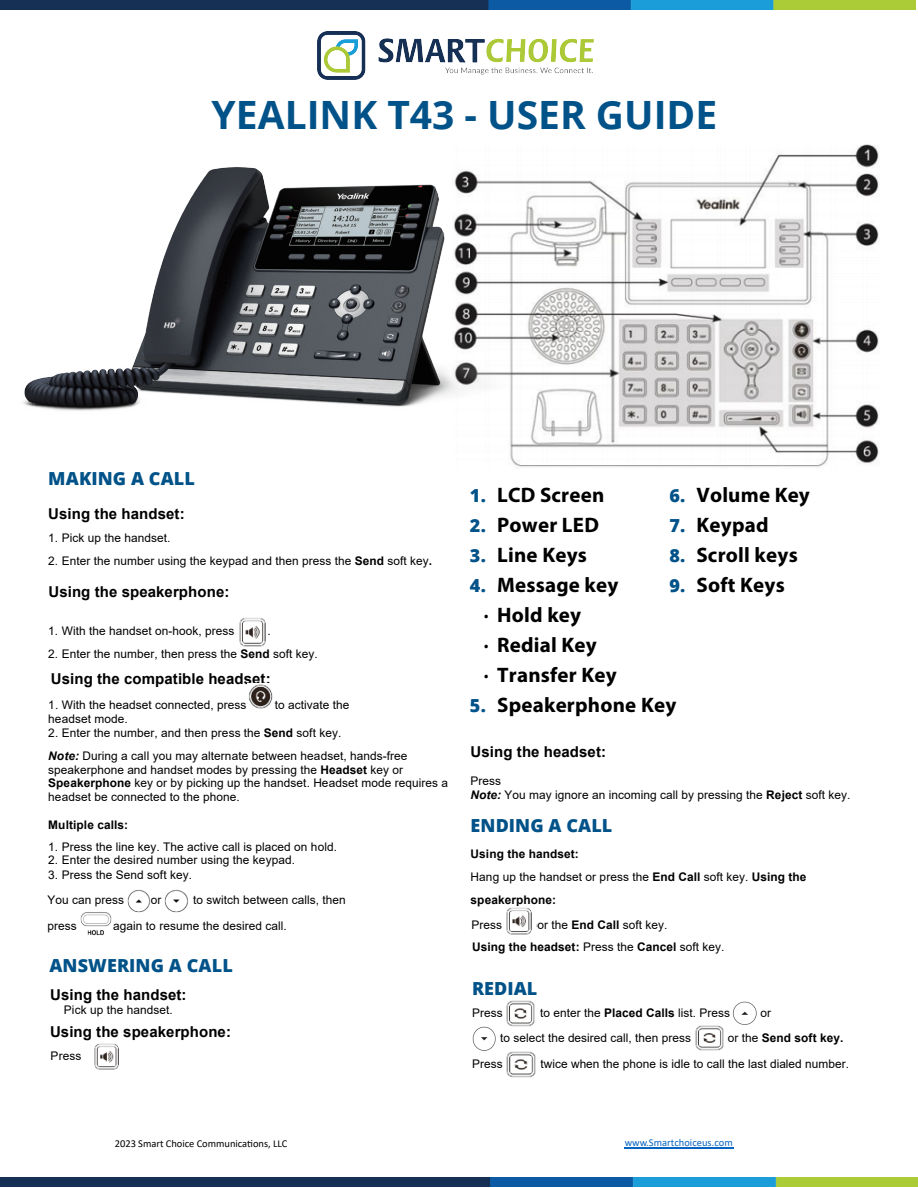
<style>
.page{position:relative;width:918px;height:1188px;background:#fff}
.page>*{position:absolute;margin:0;border:0;box-sizing:border-box;transform-origin:0 0}
.t1{font:700 39px "Open Sans";color:#005288}
.t2{font:700 21px "Myriad Pro";letter-spacing:.01em;color:#000}
.t3{font:800 18px "Open Sans";letter-spacing:.005em;color:#005288}
.t4{font:700 15px "Arial";letter-spacing:.005em;color:#000}
.t5{font:11.85px/13.8px "Arial";letter-spacing:.005em;color:#000}
.t6{font:700 11.85px/23px "Arial";letter-spacing:.005em;color:#000}
.t7{font:10.5px "Calibri";letter-spacing:-.005em;color:#000}
.t8{font:10.5px "Calibri";color:#0563c1}
.s1{font-weight:700}
.s2{font-weight:700;font-style:italic}
.s3{font-family:"Open Sans";font-weight:800;font-size:18px;color:#005288}
.s4{font-family:"Open Sans";font-weight:400;font-size:15px}
.s5{font-weight:400}
</style>
<div class="page">
<img style="left:510px;top:144px;width:369px;height:323px">
<img style="left:239px;top:618px;width:27px;height:29px">
<img style="left:249px;top:684px;width:24px;height:25px">
<img style="left:127px;top:889px;width:24px;height:24px">
<img style="left:165px;top:889px;width:23px;height:24px">
<img style="left:80px;top:912px;width:32px;height:24px">
<img style="left:94px;top:1043px;width:25px;height:27px">
<img style="left:506px;top:907px;width:26px;height:28px">
<img style="left:506px;top:1000px;width:29px;height:27px">
<img style="left:732px;top:1001px;width:25px;height:24px">
<img style="left:472px;top:1027px;width:24px;height:24px">
<img style="left:695px;top:1025px;width:29px;height:26px">
<img style="left:506px;top:1051px;width:30px;height:27px">
<img style="left:23px;top:167px;width:487px;height:244px">
<img style="left:0;top:0;width:915px;height:9px">
<img style="left:317px;top:32px;width:276px;height:48px">
<hr style="left:624px;top:1147px;width:110px;height:1px;background:#0563c1">
<img style="left:0;top:1177px;width:918px;height:10px">
<p class="t1" style="left:212px;top:87px;width:507px">YEALINK T43 - USER GUIDE</p>
<h3 class="t3" style="left:48px;top:465px;width:148px">MAKING A CALL</h3>
<p class="t4" style="left:48px;top:503px;width:138px">Using the handset:</p>
<p class="t5" style="left:48px;top:531px;width:124px">1. Pick up the handset.</p>
<p class="t5" style="left:48px;top:554px;width:385px">2. Enter the number using the keypad and then press the <span class="s1">Send</span> soft key<span class="s1">.</span></p>
<p class="t4" style="left:48px;top:581px;width:182px">Using the speakerphone:</p>
<p class="t5" style="left:48px;top:624px;width:188px">1. With the handset on-hook, press</p>
<p class="t5" style="left:268px;top:624px;width:5px">.</p>
<p class="t5" style="left:48px;top:647px;width:271px">2. Enter the number, then press the <span class="s1">Send</span> soft key.</p>
<p class="t4" style="left:51px;top:668px;width:221px">Using the compatible headset:</p>
<p class="t5" style="left:48px;top:698px;width:200px">1. With the headset connected, press</p>
<p class="t5" style="left:275px;top:698px;width:76px">to activate the</p>
<p class="t5" style="left:48px;top:712px;width:81px">headset mode.</p>
<p class="t5" style="left:48px;top:721px;width:361px;line-height:22.6px">2. Enter the number, and then press the <span class="s1">Send</span> soft key.<br><span class="s2">Note:</span> During a call you may alternate between headset, hands-free</p>
<p class="t5" style="left:48px;top:762px;width:401px">speakerphone and handset modes by pressing the <span class="s1">Headset</span> key or<br><span class="s1">Speakerphone</span> key or by picking up the handset. Headset mode requires a headset be connected to the phone.</p>
<p class="t6" style="left:48px;top:813px;width:81px">Multiple calls:</p>
<p class="t5" style="left:48px;top:840px;width:290px">1. Press the line key. The active call is placed on hold.</p>
<p class="t5" style="left:48px;top:853px;width:248px">2. Enter the desired number using the keypad.</p>
<p class="t5" style="left:48px;top:867px;width:145px">3. Press the Send soft key.</p>
<p class="t5" style="left:47px;top:893px;width:78px">You can press</p>
<p class="t5" style="left:151px;top:893px;width:12px">or</p>
<p class="t5" style="left:193px;top:893px;width:154px">to switch between calls, then</p>
<p class="t5" style="left:47px;top:919px;width:31px">press</p>
<p class="t5" style="left:113px;top:919px;width:175px">again to resume the desired call.</p>
<h3 class="t3" style="left:49px;top:952px;width:185px">ANSWERING A CALL</h3>
<p class="t4" style="left:50px;top:984px;width:138px">Using the handset:</p>
<p class="t5" style="left:64px;top:1003px;width:110px">Pick up the handset.</p>
<p class="t4" style="left:50px;top:1022px;width:182px">Using the speakerphone:</p>
<p class="t5" style="left:51px;top:1049px;width:32px">Press</p>
<p class="t2" style="left:669px;top:481px;width:142px"><span class="s3">6.</span> Volume Key</p>
<p class="t2" style="left:669px;top:513px;width:101px"><span class="s3">7.</span> Keypad</p>
<p class="t2" style="left:669px;top:541px;width:130px"><span class="s3">8.</span> Scroll keys</p>
<p class="t2" style="left:669px;top:571px;width:117px"><span class="s3">9.</span> Soft Keys</p>
<p class="t2" style="left:470px;top:483px;width:136px"><span class="s3">1.</span> LCD Screen</p>
<p class="t2" style="left:470px;top:513px;width:130px"><span class="s3">2.</span> Power LED</p>
<p class="t2" style="left:470px;top:543px;width:119px"><span class="s3">3.</span> Line Keys</p>
<p class="t2" style="left:470px;top:571px;width:150px"><span class="s3">4.</span> Message key</p>
<p class="t2" style="left:484px;top:601px;width:99px"><span class="s4">•</span> Hold key</p>
<p class="t2" style="left:484px;top:631px;width:115px"><span class="s4">•</span> Redial Key</p>
<p class="t2" style="left:484px;top:661px;width:135px"><span class="s4">•</span> Transfer Key</p>
<p class="t2" style="left:470px;top:691px;width:208px"><span class="s3">5.</span> Speakerphone Key</p>
<p class="t4" style="left:471px;top:742px;width:137px">Using the headset:</p>
<p class="t5" style="left:470px;top:774px;width:381px">Press<br><span class="s2">Note:</span> You may ignore an incoming call by pressing the <span class="s1">Reject</span> soft key.</p>
<h3 class="t3" style="left:471px;top:812px;width:143px">ENDING A CALL</h3>
<p class="t6" style="left:471px;top:842px;width:337px">Using the handset:<br><span class="s5">Hang up the handset or press the</span> End Call <span class="s5">soft key.</span> Using the speakerphone:</p>
<p class="t5" style="left:472px;top:918px;width:32px">Press</p>
<p class="t5" style="left:472px;top:914px;width:254px;line-height:21.9px;text-indent:66px">or the <span class="s1">End Call</span> soft key.<br><span class="s1">Using the headset:</span> Press the <span class="s1">Cancel</span> soft key.</p>
<h3 class="t3" style="left:472px;top:975px;width:67px">REDIAL</h3>
<p class="t5" style="left:472px;top:1006px;width:32px">Press</p>
<p class="t5" style="left:540px;top:1006px;width:192px">to enter the <span class="s1">Placed Calls</span> list. Press</p>
<p class="t5" style="left:761px;top:1006px;width:12px">or</p>
<p class="t5" style="left:500px;top:1031px;width:192px">to select the desired call, then press</p>
<p class="t6" style="left:728px;top:1027px;width:117px"><span class="s5">or the</span> Send soft key.</p>
<p class="t5" style="left:472px;top:1057px;width:32px">Press</p>
<p class="t5" style="left:540px;top:1057px;width:310px">twice when the phone is idle to call the last dialed number.</p>
<p class="t7" style="left:115px;top:1137px;width:174px">2023 Smart Choice Communica2ons, LLC</p>
<p class="t8" style="left:625px;top:1136px;width:110px">www.Smartchoiceus.com</p>
</div>
